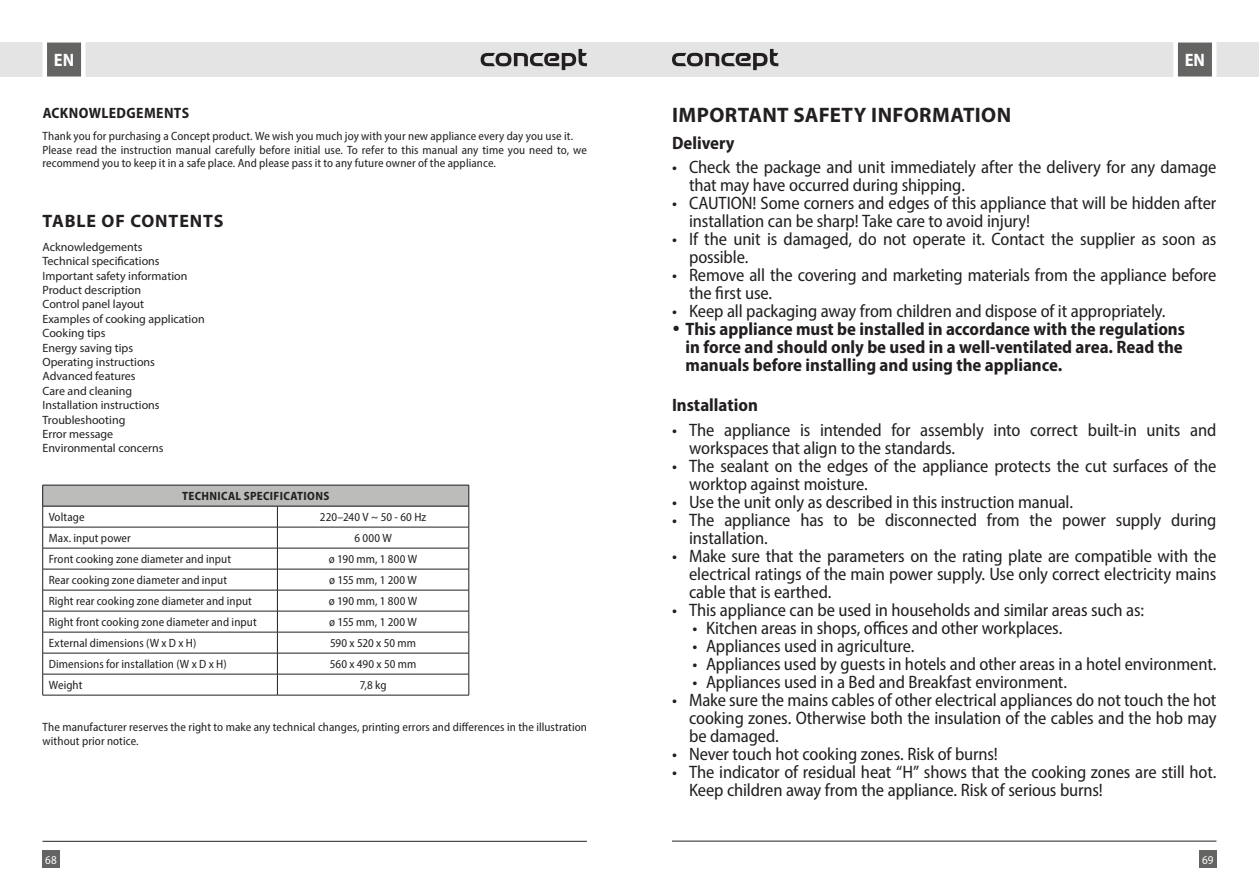
<style>
.page{position:relative;width:1259px;height:893px;background:#fff}
.page>*{position:absolute;margin:0;border:0;box-sizing:border-box;transform-origin:0 0}
.t1{font:700 21px "Myriad Pro";letter-spacing:.02em;color:#231f20}
.t2{font:semi-condensed 18px/18px "Myriad Pro";letter-spacing:-.01em;color:#231f20}
.t3{font:700 semi-condensed 18px/18px "Myriad Pro";color:#231f20}
.t4{font:700 18px "Myriad Pro";letter-spacing:.05em;color:#231f20}
.t5{font:700 semi-condensed 18px "Myriad Pro";color:#fff}
.t6{font:700 semi-condensed 15px "Myriad Pro";letter-spacing:.025em;color:#231f20}
.t7{font:semi-condensed 12px/13.8px "Myriad Pro";letter-spacing:.01em;color:#231f20}
.t8{font:12px/14.4px "Myriad Pro";color:#231f20}
.t9{font:700 semi-condensed 12px "Myriad Pro";letter-spacing:.03em;color:#231f20}
.t10{font:semi-condensed 12px "Myriad Pro";color:#fff}
</style>
<div class="page">
<div style="left:629px;top:43px;width:630px;height:34px;background:#e4e4e4"></div>
<div style="left:0;top:43px;width:629px;height:34px;background:#e4e4e4"></div>
<div style="left:43px;top:850px;width:17px;height:17px;background:#646463"></div>
<div style="left:1199px;top:850px;width:17px;height:17px;background:#646463"></div>
<svg style="left:1171px;top:42px;width:47px;height:35px;background:#8f8f8e"></svg>
<svg style="left:40px;top:42px;width:48px;height:35px;background:#919190"></svg>
<hr style="left:672px;top:841px;width:544px;height:1px;background:#231f20">
<hr style="left:43px;top:841px;width:544px;height:1px;background:#231f20">
<svg style="left:480px;top:49px;width:107px;height:21px"></svg>
<svg style="left:672px;top:49px;width:106px;height:21px"></svg>
<div style="left:43px;top:485px;width:426px;height:21px;background:#bcbcbb"></div>
<hr style="left:43px;top:485px;width:234px;height:1px;background:#231f20">
<hr style="left:277px;top:485px;width:192px;height:1px;background:#231f20">
<hr style="left:43px;top:506px;width:234px;height:1px;background:#231f20">
<hr style="left:277px;top:506px;width:192px;height:1px;background:#231f20">
<hr style="left:43px;top:527px;width:234px;height:1px;background:#231f20">
<hr style="left:277px;top:527px;width:192px;height:1px;background:#231f20">
<hr style="left:43px;top:548px;width:234px;height:1px;background:#231f20">
<hr style="left:277px;top:548px;width:192px;height:1px;background:#231f20">
<hr style="left:43px;top:569px;width:234px;height:1px;background:#231f20">
<hr style="left:277px;top:569px;width:192px;height:1px;background:#231f20">
<hr style="left:43px;top:590px;width:234px;height:1px;background:#231f20">
<hr style="left:277px;top:590px;width:192px;height:1px;background:#231f20">
<hr style="left:43px;top:611px;width:234px;height:1px;background:#231f20">
<hr style="left:277px;top:611px;width:192px;height:1px;background:#231f20">
<hr style="left:43px;top:632px;width:234px;height:1px;background:#231f20">
<hr style="left:277px;top:632px;width:192px;height:1px;background:#231f20">
<hr style="left:43px;top:653px;width:234px;height:1px;background:#231f20">
<hr style="left:277px;top:653px;width:192px;height:1px;background:#231f20">
<hr style="left:43px;top:674px;width:234px;height:1px;background:#231f20">
<svg style="left:42px;top:485px;width:1px;height:210px"></svg>
<hr style="left:277px;top:674px;width:192px;height:1px;background:#231f20">
<svg style="left:277px;top:506px;width:1px;height:189px"></svg>
<svg style="left:468px;top:485px;width:1px;height:210px"></svg>
<hr style="left:43px;top:695px;width:234px;height:1px;background:#231f20">
<hr style="left:277px;top:695px;width:192px;height:1px;background:#231f20">
<p class="t5" style="left:54px;top:48px;width:22px">EN</p>
<p class="t5" style="left:1184px;top:48px;width:22px">EN</p>
<p class="t6" style="left:43px;top:103px;width:148px">ACKNOWLEDGEMENTS</p>
<p class="t7" style="left:43px;top:129px;width:546px">Thank you for purchasing a Concept product. We wish you much joy with your new appliance every day you use it.<br>Please read the instruction manual carefully before initial use. To refer to this manual any time you need to, we recommend you to keep it in a safe place. And please pass it to any future owner of the appliance.</p>
<p class="t4" style="left:43px;top:210px;width:182px">TABLE OF CONTENTS</p>
<p class="t8" style="left:43px;top:239px;width:164px">Acknowledgements<br>Technical specifications<br>Important safety information<br>Product description<br>Control panel layout<br>Examples of cooking application<br>Cooking tips<br>Energy saving tips<br>Operating instructions<br>Advanced features<br>Care and cleaning<br>Installation instructions<br>Troubleshooting<br>Error message<br>Environmental concerns</p>
<p class="t9" style="left:182px;top:488px;width:149px">TECHNICAL SPECIFICATIONS</p>
<p class="t7" style="left:49px;top:510px;width:37px">Voltage</p>
<p class="t7" style="left:320px;top:510px;width:108px">220–240 V ~ 50 - 60 Hz</p>
<p class="t7" style="left:49px;top:531px;width:84px">Max. input power</p>
<p class="t7" style="left:354px;top:531px;width:39px">6 000 W</p>
<p class="t7" style="left:49px;top:552px;width:184px">Front cooking zone diameter and input</p>
<p class="t7" style="left:329px;top:552px;width:90px">ø 190 mm, 1 800 W</p>
<p class="t7" style="left:49px;top:573px;width:180px">Rear cooking zone diameter and input</p>
<p class="t7" style="left:329px;top:573px;width:89px">ø 155 mm, 1 200 W</p>
<p class="t7" style="left:49px;top:594px;width:205px">Right rear cooking zone diameter and input</p>
<p class="t7" style="left:329px;top:594px;width:90px">ø 190 mm, 1 800 W</p>
<p class="t7" style="left:49px;top:615px;width:209px">Right front cooking zone diameter and input</p>
<p class="t7" style="left:329px;top:615px;width:89px">ø 155 mm, 1 200 W</p>
<p class="t7" style="left:49px;top:636px;width:149px">External dimensions (W x D x H)</p>
<p class="t7" style="left:330px;top:636px;width:87px">590 x 520 x 50 mm</p>
<p class="t7" style="left:49px;top:657px;width:179px">Dimensions for installation (W x D x H)</p>
<p class="t7" style="left:330px;top:657px;width:88px">560 x 490 x 50 mm</p>
<p class="t7" style="left:49px;top:678px;width:35px">Weight</p>
<p class="t7" style="left:360px;top:678px;width:28px">7,8 kg</p>
<p class="t7" style="left:43px;top:720px;width:546px">The manufacturer reserves the right to make any technical changes, printing errors and differences in the illustration without prior notice.</p>
<p class="t1" style="left:672px;top:101px;width:340px">IMPORTANT SAFETY INFORMATION</p>
<p class="t3" style="left:672px;top:133px;width:64px">Delivery</p>
<p class="t2" style="left:689px;top:158px;width:529px;text-indent:-17px">• Check the package and unit immediately after the delivery for any damage that may have occurred during shipping.</p>
<p class="t2" style="left:689px;top:194px;width:529px;text-indent:-17px">• CAUTION! Some corners and edges of this appliance that will be hidden after installation can be sharp! Take care to avoid injury!</p>
<p class="t2" style="left:689px;top:230px;width:529px;text-indent:-17px">• If the unit is damaged, do not operate it. Contact the supplier as soon as possible.</p>
<p class="t2" style="left:689px;top:266px;width:529px;text-indent:-17px">• Remove all the covering and marketing materials from the appliance before the first use.</p>
<p class="t2" style="left:672px;top:302px;width:495px">• Keep all packaging away from children and dispose of it appropriately.</p>
<p class="t3" style="left:685px;top:319px;width:501px">This appliance must be installed in accordance with the regulations in force and should only be used in a well-ventilated area. Read the manuals before installing and using the appliance.</p>
<p class="t3" style="left:672px;top:396px;width:87px">Installation</p>
<p class="t2" style="left:689px;top:420px;width:529px;text-indent:-17px">• The appliance is intended for assembly into correct built-in units and workspaces that align to the standards.</p>
<p class="t2" style="left:689px;top:456px;width:529px;text-indent:-17px">• The sealant on the edges of the appliance protects the cut surfaces of the worktop against moisture.</p>
<p class="t2" style="left:672px;top:492px;width:402px">• Use the unit only as described in this instruction manual.</p>
<p class="t2" style="left:689px;top:510px;width:529px;text-indent:-17px">• The appliance has to be disconnected from the power supply during installation.</p>
<p class="t2" style="left:689px;top:546px;width:529px;text-align:justify;text-indent:-17px">• Make sure that the parameters on the rating plate are compatible with the electrical ratings of the main power supply. Use only correct electricity mains cable that is earthed.</p>
<p class="t2" style="left:672px;top:600px;width:473px">• This appliance can be used in households and similar areas such as:</p>
<p class="t2" style="left:692px;top:618px;width:371px">• Kitchen areas in shops, offices and other workplaces.</p>
<p class="t2" style="left:692px;top:636px;width:223px">• Appliances used in agriculture.</p>
<p class="t2" style="left:692px;top:654px;width:525px">• Appliances used by guests in hotels and other areas in a hotel environment.</p>
<p class="t2" style="left:692px;top:672px;width:376px">• Appliances used in a Bed and Breakfast environment.</p>
<p class="t2" style="left:689px;top:690px;width:529px;text-align:justify;text-indent:-17px">• Make sure the mains cables of other electrical appliances do not touch the hot cooking zones. Otherwise both the insulation of the cables and the hob may be damaged.</p>
<p class="t2" style="left:672px;top:744px;width:327px">• Never touch hot cooking zones. Risk of burns!</p>
<p class="t2" style="left:689px;top:762px;width:529px;text-indent:-17px">• The indicator of residual heat “H” shows that the cooking zones are still hot.<br>Keep children away from the appliance. Risk of serious burns!</p>
<p class="t10" style="left:45px;top:852px;width:13px">68</p>
<p class="t10" style="left:1202px;top:852px;width:13px">69</p>
</div>
